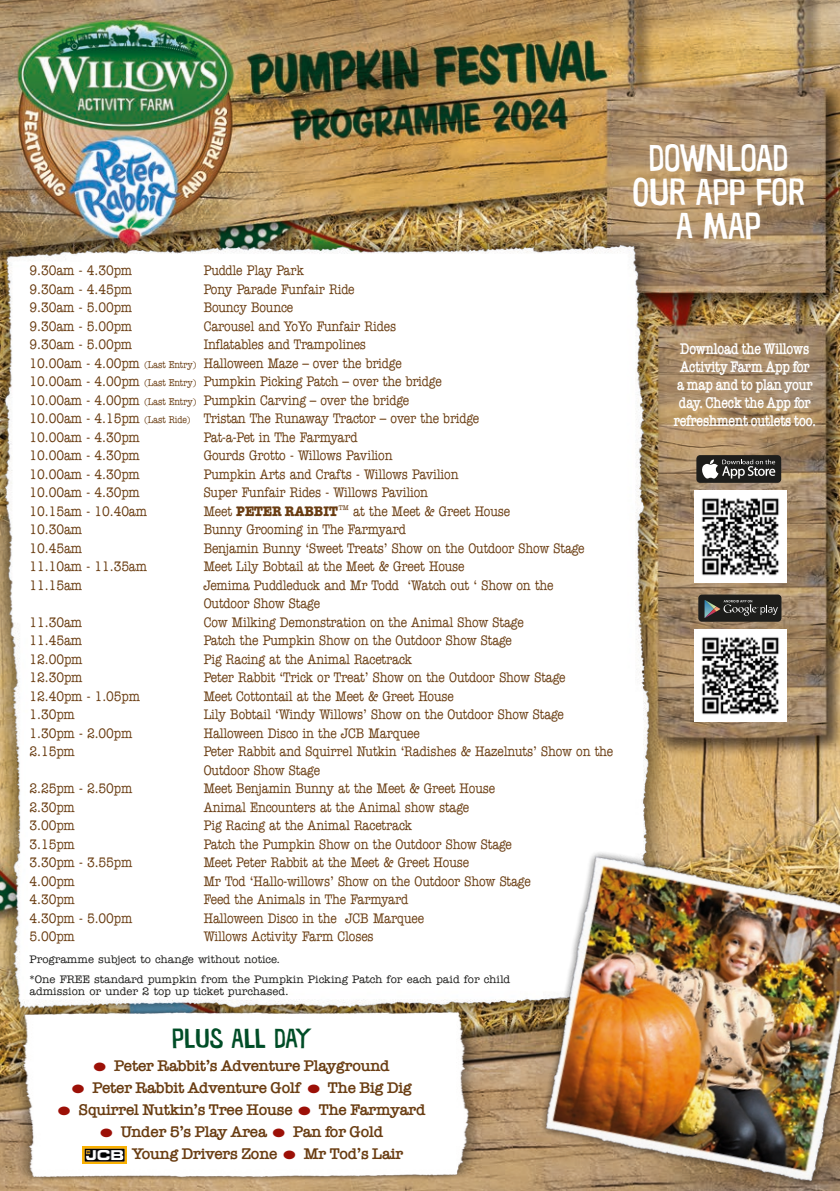
<style>
.page{position:relative;width:840px;height:1191px;background:#fff}
.page>*{position:absolute;margin:0;border:0;box-sizing:border-box;transform-origin:0 0}
.t1{font:38px/34px "Warugaki";letter-spacing:-.01em;color:#fff;text-align:center}
.t2{font:28px "Warugaki";color:#004d27}
.t3{font:600 16px "American Typewriter";letter-spacing:-.02em;color:#693c11}
.t4{font:600 16px/18px "American Typewriter";letter-spacing:-.02em;color:#fff;text-align:center;scale:.8 1}
.t5{font:500 14px/18.4px "American Typewriter Std";letter-spacing:-.01em;color:#693c11;scale:.84 1}
.t6{font:500 11px/12px "American Typewriter Std";color:#1d1d1b}
.s1{font-size:10px}
.s2{font-weight:700}
.s3{color:#9c1007}
</style>
<div class="page">
<img style="left:0;top:0;width:839px;height:1191px">
<img style="left:0;top:223px;width:669px;height:803px">
<img style="left:10px;top:1007px;width:472px;height:173px">
<div style="left:696px;top:455px;width:84px;height:28px;background:#1d1d1b;border-radius:4px"></div>
<svg style="left:702px;top:459px;width:72px;height:19px"></svg>
<div style="left:698px;top:594px;width:83px;height:28px;background:#1d1d1b;border-radius:4px"></div>
<svg style="left:704px;top:600px;width:73px;height:18px"></svg>
<img style="left:694px;top:490px;width:92px;height:92px">
<img style="left:694px;top:629px;width:92px;height:92px">
<img style="left:82px;top:1146px;width:44px;height:17px">
<img style="left:519px;top:831px;width:320px;height:360px">
<p class="t5" style="left:29px;top:261px;width:124px">9.30am - 4.30pm</p>
<p class="t5" style="left:203px;top:261px;width:121px">Puddle Play Park</p>
<p class="t5" style="left:29px;top:280px;width:124px">9.30am - 4.45pm</p>
<p class="t5" style="left:203px;top:280px;width:181px">Pony Parade Funfair Ride</p>
<p class="t5" style="left:29px;top:298px;width:124px">9.30am - 5.00pm</p>
<p class="t5" style="left:203px;top:298px;width:108px">Bouncy Bounce</p>
<p class="t5" style="left:29px;top:317px;width:124px">9.30am - 5.00pm</p>
<p class="t5" style="left:203px;top:317px;width:230px">Carousel and YoYo Funfair Rides</p>
<p class="t5" style="left:29px;top:335px;width:124px">9.30am - 5.00pm</p>
<p class="t5" style="left:203px;top:335px;width:195px">Inflatables and Trampolines</p>
<p class="t5" style="left:29px;top:354px;width:444px">10.00am - 4.00pm <span class="s1">(Last Entry)</span> Halloween Maze – over the bridge</p>
<p class="t5" style="left:29px;top:372px;width:492px">10.00am - 4.00pm <span class="s1">(Last Entry)</span> Pumpkin Picking Patch – over the bridge</p>
<p class="t5" style="left:29px;top:391px;width:453px">10.00am - 4.00pm <span class="s1">(Last Entry)</span> Pumpkin Carving – over the bridge</p>
<p class="t5" style="left:29px;top:409px;width:536px">10.00am - 4.15pm <span class="s1">(Last Ride)</span> Tristan The Runaway Tractor – over the bridge</p>
<p class="t5" style="left:29px;top:428px;width:133px">10.00am - 4.30pm</p>
<p class="t5" style="left:203px;top:428px;width:184px">Pat-a-Pet in The Farmyard</p>
<p class="t5" style="left:29px;top:446px;width:133px">10.00am - 4.30pm</p>
<p class="t5" style="left:203px;top:446px;width:226px">Gourds Grotto - Willows Pavilion</p>
<p class="t5" style="left:29px;top:465px;width:133px">10.00am - 4.30pm</p>
<p class="t5" style="left:203px;top:465px;width:304px">Pumpkin Arts and Crafts - Willows Pavilion</p>
<p class="t5" style="left:29px;top:483px;width:133px">10.00am - 4.30pm</p>
<p class="t5" style="left:203px;top:483px;width:268px">Super Funfair Rides - Willows Pavilion</p>
<p class="t5" style="left:29px;top:502px;width:141px">10.15am - 10.40am</p>
<p class="t5" style="left:203px;top:502px;width:366px">Meet <span class="s2">PETER RABBIT</span> <sup>TM</sup> at the Meet &amp; Greet House</p>
<p class="t5" style="left:29px;top:520px;width:64px">10.30am</p>
<p class="t5" style="left:203px;top:520px;width:242px">Bunny Grooming in The Farmyard</p>
<p class="t5" style="left:29px;top:539px;width:64px">10.45am</p>
<p class="t5" style="left:203px;top:539px;width:455px">Benjamin Bunny ‘Sweet Treats’ Show on the Outdoor Show Stage</p>
<p class="t5" style="left:29px;top:557px;width:141px">11.10am - 11.35am</p>
<p class="t5" style="left:203px;top:557px;width:312px">Meet Lily Bobtail at the Meet &amp; Greet House</p>
<p class="t5" style="left:29px;top:576px;width:64px">11.15am</p>
<p class="t5" style="left:203px;top:576px;width:418px">Jemima Puddleduck and Mr Todd ‘Watch out ‘ Show on the</p>
<p class="t5" style="left:203px;top:594px;width:140px">Outdoor Show Stage</p>
<p class="t5" style="left:29px;top:613px;width:64px">11.30am</p>
<p class="t5" style="left:203px;top:613px;width:382px">Cow Milking Demonstration on the Animal Show Stage</p>
<p class="t5" style="left:29px;top:631px;width:64px">11.45am</p>
<p class="t5" style="left:203px;top:631px;width:368px">Patch the Pumpkin Show on the Outdoor Show Stage</p>
<p class="t5" style="left:29px;top:650px;width:65px">12.00pm</p>
<p class="t5" style="left:203px;top:650px;width:249px">Pig Racing at the Animal Racetrack</p>
<p class="t5" style="left:29px;top:668px;width:65px">12.30pm</p>
<p class="t5" style="left:203px;top:668px;width:432px">Peter Rabbit ‘Trick or Treat’ Show on the Outdoor Show Stage</p>
<p class="t5" style="left:29px;top:687px;width:133px">12.40pm - 1.05pm</p>
<p class="t5" style="left:203px;top:687px;width:299px">Meet Cottontail at the Meet &amp; Greet House</p>
<p class="t5" style="left:29px;top:705px;width:55px">1.30pm</p>
<p class="t5" style="left:203px;top:705px;width:430px">Lily Bobtail ‘Windy Willows’ Show on the Outdoor Show Stage</p>
<p class="t5" style="left:29px;top:724px;width:124px">1.30pm - 2.00pm</p>
<p class="t5" style="left:203px;top:724px;width:258px">Halloween Disco in the JCB Marquee</p>
<p class="t5" style="left:29px;top:742px;width:55px">2.15pm</p>
<p class="t5" style="left:203px;top:742px;width:489px">Peter Rabbit and Squirrel Nutkin ‘Radishes &amp; Hazelnuts’ Show on the<br>Outdoor Show Stage</p>
<p class="t5" style="left:29px;top:779px;width:124px">2.25pm - 2.50pm</p>
<p class="t5" style="left:203px;top:779px;width:348px">Meet Benjamin Bunny at the Meet &amp; Greet House</p>
<p class="t5" style="left:29px;top:798px;width:55px">2.30pm</p>
<p class="t5" style="left:203px;top:798px;width:317px">Animal Encounters at the Animal show stage</p>
<p class="t5" style="left:29px;top:816px;width:55px">3.00pm</p>
<p class="t5" style="left:203px;top:816px;width:249px">Pig Racing at the Animal Racetrack</p>
<p class="t5" style="left:29px;top:835px;width:55px">3.15pm</p>
<p class="t5" style="left:203px;top:835px;width:368px">Patch the Pumpkin Show on the Outdoor Show Stage</p>
<p class="t5" style="left:29px;top:853px;width:124px">3.30pm - 3.55pm</p>
<p class="t5" style="left:203px;top:853px;width:317px">Meet Peter Rabbit at the Meet &amp; Greet House</p>
<p class="t5" style="left:29px;top:872px;width:55px">4.00pm</p>
<p class="t5" style="left:203px;top:872px;width:390px">Mr Tod ‘Hallo-willows’ Show on the Outdoor Show Stage</p>
<p class="t5" style="left:29px;top:890px;width:55px">4.30pm</p>
<p class="t5" style="left:203px;top:890px;width:245px">Feed the Animals in The Farmyard</p>
<p class="t5" style="left:29px;top:909px;width:124px">4.30pm - 5.00pm</p>
<p class="t5" style="left:203px;top:909px;width:264px">Halloween Disco in the JCB Marquee</p>
<p class="t5" style="left:29px;top:927px;width:55px">5.00pm</p>
<p class="t5" style="left:203px;top:927px;width:204px">Willows Activity Farm Closes</p>
<p class="t6" style="left:29px;top:953px;width:252px">Programme subject to change without notice.</p>
<p class="t6" style="left:29px;top:973px;width:482px">*One FREE standard pumpkin from the Pumpkin Picking Patch for each paid for child admission or under 2 top up ticket purchased.</p>
<p class="t2" style="left:172px;top:1021px;width:141px">PLUS ALL DAY</p>
<p class="t3" style="left:94px;top:1053px;width:297px"><span class="s3">●</span> Peter Rabbit’s Adventure Playground</p>
<p class="t3" style="left:72px;top:1075px;width:341px"><span class="s3">●</span> Peter Rabbit Adventure Golf <span class="s3">●</span> The Big Dig</p>
<p class="t3" style="left:58px;top:1097px;width:369px"><span class="s3">●</span> Squirrel Nutkin’s Tree House <span class="s3">●</span> The Farmyard</p>
<p class="t3" style="left:100px;top:1119px;width:284px"><span class="s3">●</span> Under 5’s Play Area <span class="s3">●</span> Pan for Gold</p>
<p class="t3" style="left:132px;top:1141px;width:272px">Young Drivers Zone <span class="s3">●</span> Mr Tod’s Lair</p>
<p class="t1" style="left:632px;top:140px;width:173px">DOWNLOAD<br>OUR APP FOR<br>A MAP</p>
<p class="t4" style="left:673px;top:339px;width:179px">Download the Willows<br>Activity Farm App for<br>a map and to plan your day. Check the App for refreshment outlets too.</p>
</div>
